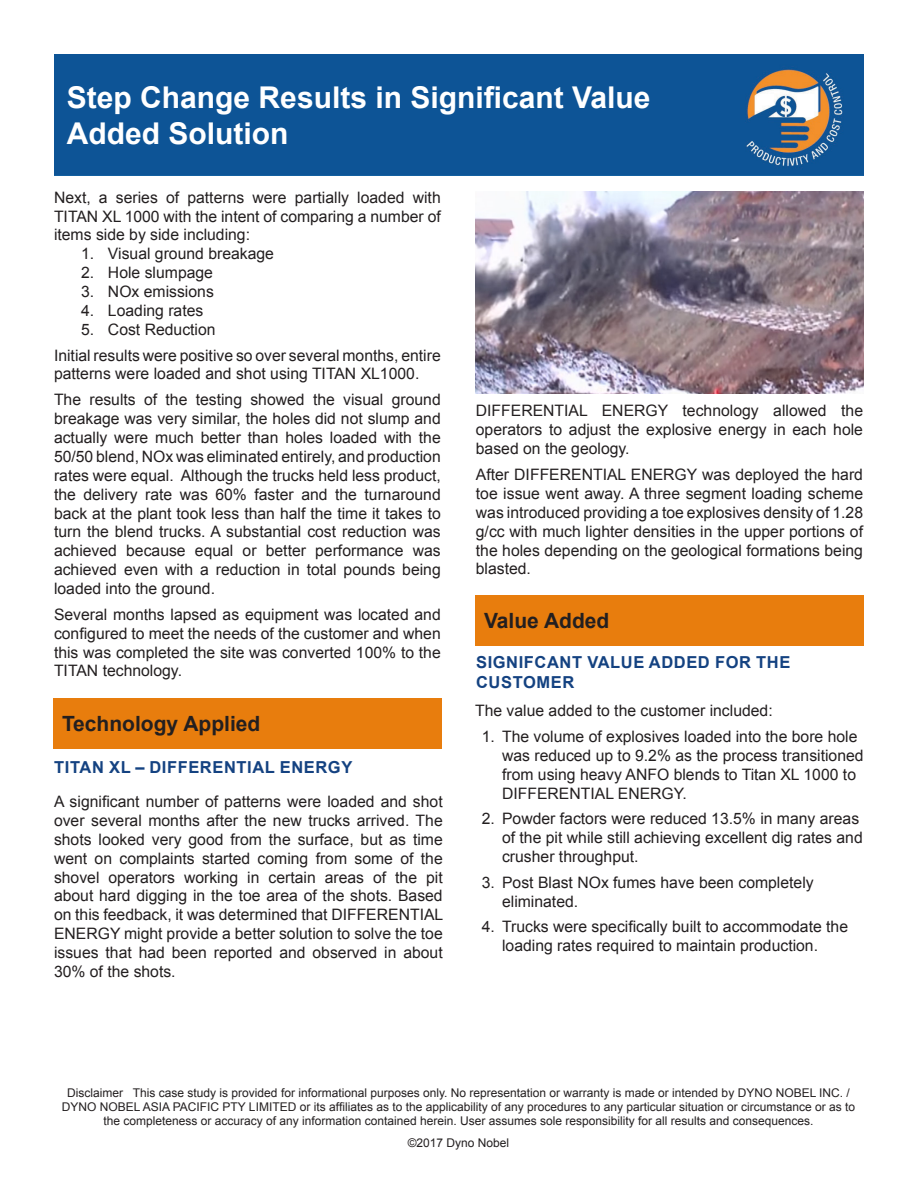
<style>
.page{position:relative;width:918px;height:1188px;background:#fff}
.page>*{position:absolute;margin:0;border:0;box-sizing:border-box;transform-origin:0 0}
.t1{font:700 30px/36px "Arial";color:#fff}
.t2{font:700 21px "Arial";color:#231f20}
.t3{font:700 16.5px/19.8px "Arial";letter-spacing:.035em;color:#144281}
.t4{font:15.75px/18.9px "Arial";color:#231f20;text-align:justify}
.t5{font:12px/14.4px "Arial";color:#231f20;text-align:center}
</style>
<div class="page">
<div style="left:54px;top:54px;width:809px;height:121px;background:#0d5496"></div>
<div style="left:475px;top:595px;width:389px;height:51px;background:#e87d0d"></div>
<div style="left:53px;top:698px;width:389px;height:51px;background:#e87d0d"></div>
<img style="left:476px;top:191px;width:387px;height:203px">
<h1 class="t1" style="left:67px;top:79px;width:585px">Step Change Results in Significant Value<br>Added Solution</h1>
<p class="t4" style="left:54px;top:188px;width:388px">Next, a series of patterns were partially loaded with TITAN XL 1000 with the intent of comparing a number of items side by side including:</p>
<p class="t4" style="left:81px;top:244px;width:195px">1. Visual ground breakage</p>
<p class="t4" style="left:81px;top:263px;width:134px">2. Hole slumpage</p>
<p class="t4" style="left:81px;top:282px;width:134px">3. NOx emissions</p>
<p class="t4" style="left:81px;top:301px;width:124px">4. Loading rates</p>
<p class="t4" style="left:81px;top:320px;width:136px">5. Cost Reduction</p>
<p class="t4" style="left:54px;top:345px;width:388px">Initial results were positive so over several months, entire patterns were loaded and shot using TITAN XL1000.</p>
<p class="t4" style="left:54px;top:390px;width:388px">The results of the testing showed the visual ground breakage was very similar, the holes did not slump and actually were much better than holes loaded with the 50/50 blend, NOx was eliminated entirely, and production rates were equal. Although the trucks held less product, the delivery rate was 60% faster and the turnaround back at the plant took less than half the time it takes to turn the blend trucks. A substantial cost reduction was achieved because equal or better performance was achieved even with a reduction in total pounds being loaded into the ground.</p>
<p class="t4" style="left:54px;top:605px;width:388px">Several months lapsed as equipment was located and configured to meet the needs of the customer and when this was completed the site was converted 100% to the TITAN technology.</p>
<p class="t2" style="left:62px;top:709px;width:200px">Technology Applied</p>
<p class="t3" style="left:54px;top:758px;width:300px">TITAN XL – DIFFERENTIAL ENERGY</p>
<p class="t4" style="left:54px;top:792px;width:391px">A significant number of patterns were loaded and shot over several months after the new trucks arrived. The shots looked very good from the surface, but as time went on complaints started coming from some of the shovel operators working in certain areas of the pit about hard digging in the toe area of the shots. Based on this feedback, it was determined that DIFFERENTIAL ENERGY might provide a better solution to solve the toe issues that had been reported and observed in about 30% of the shots.</p>
<p class="t4" style="left:476px;top:401px;width:389px">DIFFERENTIAL ENERGY technology allowed the operators to adjust the explosive energy in each hole based on the geology.</p>
<p class="t4" style="left:476px;top:465px;width:389px">After DIFFERENTIAL ENERGY was deployed the hard toe issue went away. A three segment loading scheme was introduced providing a toe explosives density of 1.28 g/cc with much lighter densities in the upper portions of the holes depending on the geological formations being blasted.</p>
<p class="t2" style="left:484px;top:606px;width:127px">Value Added</p>
<p class="t3" style="left:476px;top:653px;width:316px">SIGNIFCANT VALUE ADDED FOR THE<br>CUSTOMER</p>
<p class="t4" style="left:475px;top:701px;width:299px">The value added to the customer included:</p>
<p class="t4" style="left:502px;top:727px;width:363px;text-align:left;text-indent:-20px">1. The volume of explosives loaded into the bore hole was reduced up to 9.2% as the process transitioned from using heavy ANFO blends to Titan XL 1000 to DIFFERENTIAL ENERGY.</p>
<p class="t4" style="left:502px;top:809px;width:362px;text-align:left;text-indent:-20px">2. Powder factors were reduced 13.5% in many areas of the pit while still achieving excellent dig rates and crusher throughput.</p>
<p class="t4" style="left:502px;top:873px;width:313px;text-indent:-20px">3. Post Blast NOx fumes have been completely eliminated.</p>
<p class="t4" style="left:502px;top:917px;width:348px;text-indent:-20px">4. Trucks were specifically built to accommodate the loading rates required to maintain production.</p>
<p class="t5" style="left:62px;top:1085px;width:795px">Disclaimer This case study is provided for informational purposes only. No representation or warranty is made or intended by DYNO NOBEL INC. /<br>DYNO NOBEL ASIA PACIFIC PTY LIMITED or its affiliates as to the applicability of any procedures to any particular situation or circumstance or as to the completeness or accuracy of any information contained herein. User assumes sole responsibility for all results and consequences.</p>
<p class="t5" style="left:408px;top:1136px;width:103px">©2017 Dyno Nobel</p>
</div>
